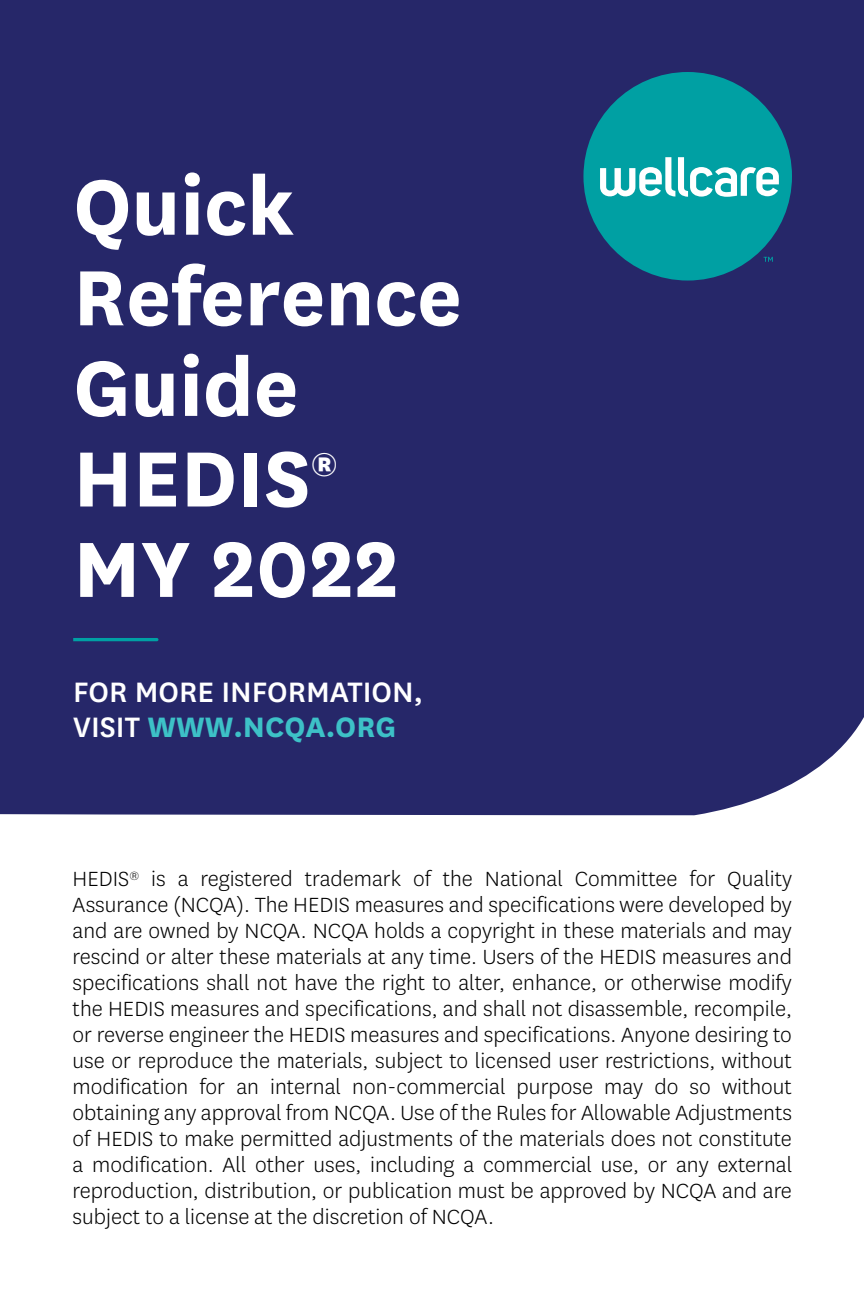
<style>
.page{position:relative;width:864px;height:1296px;background:#fff}
.page>*{position:absolute;margin:0;border:0;box-sizing:border-box;transform-origin:0 0}
.t1{font:700 91.4px/90.6px "Centene Sans";color:#fff}
.t2{font:700 38.4px "Centene Sans";color:#fff}
.t3{font:500 32.8px/35.4px "Centene Sans";color:#fff}
.t4{font:300 24px/26px "Centene Sans";color:#000;text-align:justify}
.s1{font-weight:700;color:#3dc1c7}
</style>
<div class="page">
<div style="left:0;top:0;width:864px;height:815px;background:#262769"></div>
<svg style="left:73px;top:638px;width:85px;height:3px"></svg>
<svg style="left:764px;top:257px;width:9px;height:5px"></svg>
<div style="left:583px;top:72px;width:209px;height:209px;background:#00a0a3;border-radius:50%"></div>
<svg style="left:600px;top:157px;width:179px;height:40px"></svg>
<h1 class="t1" style="left:73px;top:155px;width:390px">Quick<br>Reference<br>Guide<br>HEDIS</h1>
<h1 class="t2" style="left:311px;top:437px;width:29px">®</h1>
<h1 class="t1" style="left:73px;top:517px;width:327px">MY 2022</h1>
<p class="t3" style="left:73px;top:672px;width:352px">FOR MORE INFORMATION,<br>VISIT <span class="s1">WWW.NCQA.ORG</span></p>
<p class="t4" style="left:73px;top:865px;width:721px">HEDIS<sup>®</sup> is a registered trademark of the National Committee for Quality Assurance (NCQA). The HEDIS measures and specifications were developed by and are owned by NCQA. NCQA holds a copyright in these materials and may rescind or alter these materials at any time. Users of the HEDIS measures and specifications shall not have the right to alter, enhance, or otherwise modify the HEDIS measures and specifications, and shall not disassemble, recompile, or reverse engineer the HEDIS measures and specifications. Anyone desiring to use or reproduce the materials, subject to licensed user restrictions, without modification for an internal non-commercial purpose may do so without obtaining any approval from NCQA. Use of the Rules for Allowable Adjustments of HEDIS to make permitted adjustments of the materials does not constitute a modification. All other uses, including a commercial use, or any external reproduction, distribution, or publication must be approved by NCQA and are subject to a license at the discretion of NCQA.</p>
</div>
